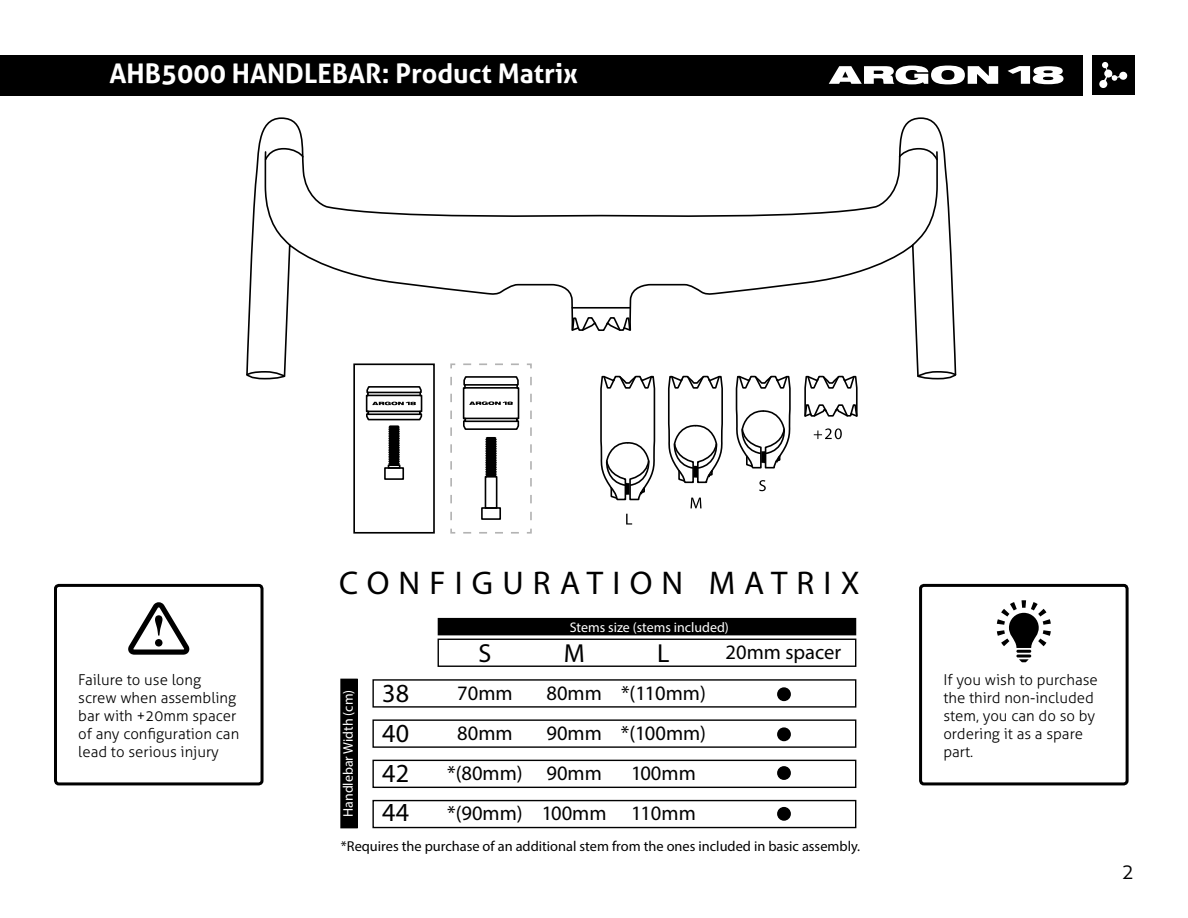
<style>
.page{position:relative;width:1188px;height:918px;background:#fff}
.page>*{position:absolute;margin:0;border:0;box-sizing:border-box;transform-origin:0 0}
.t1{font:33px "Myriad Pro";letter-spacing:.28em;color:#000}
.t2{font:700 27px "Aller";color:#fff}
.t3{font:26.1px/39.8px "Myriad Pro";color:#000;text-align:justify}
.t4{font:300 21px "Aller";color:#000}
.t5{font:20.55px/40px "Myriad Pro";color:#000}
.t6{font:300 15px/18px "Aller";color:#000}
.t7{font:14.4px "Myriad Pro";color:#000}
.t8{font:13.95px "Myriad Pro";color:#fff}
</style>
<div class="page">
<div style="left:0;top:55px;width:1082px;height:40px;background:#000"></div>
<svg style="left:829px;top:66px;width:169px;height:18px"></svg>
<svg style="left:1008px;top:66px;width:56px;height:18px"></svg>
<div style="left:1092px;top:55px;width:42px;height:40px;background:#000"></div>
<svg style="left:1099px;top:62px;width:29px;height:26px"></svg>
<div style="left:438px;top:618px;width:418px;height:17px;background:#000"></div>
<div style="left:341px;top:679px;width:16px;height:149px;background:#000"></div>
<div style="left:341px;top:679px;width:17px;height:149px;border:1px solid #000"></div>
<div style="left:372px;top:679px;width:484px;height:29px;border:1px solid #000"></div>
<div style="left:372px;top:719px;width:484px;height:29px;border:1px solid #000"></div>
<div style="left:438px;top:639px;width:418px;height:28px;border:1px solid #000"></div>
<div style="left:372px;top:760px;width:484px;height:28px;border:1px solid #000"></div>
<div style="left:372px;top:800px;width:484px;height:28px;border:1px solid #000"></div>
<div style="left:777px;top:687px;width:14px;height:14px;background:#000;border-radius:50%"></div>
<div style="left:777px;top:727px;width:14px;height:14px;background:#000;border-radius:50%"></div>
<div style="left:777px;top:766px;width:14px;height:14px;background:#000;border-radius:50%"></div>
<div style="left:777px;top:807px;width:14px;height:14px;background:#000;border-radius:50%"></div>
<div style="left:919px;top:584px;width:210px;height:201px;border:3px solid #000;border-radius:3px"></div>
<hr style="left:1016px;top:650px;width:15px;height:3px;background:#000">
<svg style="left:1016px;top:655px;width:15px;height:7px"></svg>
<svg style="left:997px;top:600px;width:54px;height:48px"></svg>
<svg style="left:246px;top:117px;width:711px;height:323px"></svg>
<svg style="left:605px;top:316px;width:27px;height:16px"></svg>
<hr style="left:572px;top:307px;width:58px;height:2px;background:#000">
<svg style="left:897px;top:147px;width:42px;height:100px"></svg>
<svg style="left:916px;top:370px;width:41px;height:8px"></svg>
<svg style="left:667px;top:375px;width:57px;height:109px"></svg>
<svg style="left:599px;top:375px;width:57px;height:126px"></svg>
<svg style="left:735px;top:375px;width:57px;height:94px"></svg>
<svg style="left:803px;top:375px;width:56px;height:44px"></svg>
<svg style="left:365px;top:385px;width:58px;height:80px"></svg>
<div style="left:388px;top:464px;width:12px;height:5px;border:2px solid #000"></div>
<div style="left:384px;top:467px;width:20px;height:13px;border:2px solid #000"></div>
<svg style="left:449px;top:363px;width:84px;height:171px"></svg>
<div style="left:353px;top:363px;width:82px;height:171px;border:2px solid #000"></div>
<svg style="left:626px;top:514px;width:6px;height:11px"></svg>
<svg style="left:691px;top:498px;width:11px;height:10px"></svg>
<svg style="left:759px;top:480px;width:7px;height:11px"></svg>
<svg style="left:814px;top:428px;width:28px;height:11px"></svg>
<div style="left:54px;top:584px;width:210px;height:201px;border:3px solid #000;border-radius:3px"></div>
<svg style="left:128px;top:602px;width:62px;height:53px"></svg>
<h2 class="t2" style="left:109px;top:57px;width:470px">AHB5000 HANDLEBAR: Product Matrix</h2>
<p class="t6" style="left:78px;top:671px;width:163px">Failure to use long screw when assembling bar with +20mm spacer of any configuration can lead to serious injury</p>
<h1 class="t1" style="left:339px;top:562px;width:522px">CONFIGURATION MATRIX</h1>
<p class="t8" style="left:570px;top:618px;width:161px">Stems size (stems included)</p>
<h3 class="t3" style="left:479px;top:633px;width:14px">S</h3>
<h3 class="t3" style="left:564px;top:633px;width:23px">M</h3>
<h3 class="t3" style="left:657px;top:633px;width:14px">L</h3>
<h3 class="t5" style="left:457px;top:673px;width:57px">70mm</h3>
<h3 class="t5" style="left:547px;top:673px;width:161px">80mm *(110mm)</h3>
<h3 class="t5" style="left:457px;top:713px;width:57px">80mm</h3>
<h3 class="t5" style="left:726px;top:632px;width:117px">20mm spacer</h3>
<h3 class="t3" style="left:382px;top:673px;width:28px">38<br>40<br>42<br>44</h3>
<p class="t8" style="left:339px;top:817px;width:129px;rotate:-90deg">Handlebar Width (cm)</p>
<h3 class="t5" style="left:447px;top:713px;width:261px;text-indent:99px">90mm *(100mm) *(80mm) 90mm</h3>
<h3 class="t5" style="left:631px;top:753px;width:66px">100mm</h3>
<h3 class="t5" style="left:447px;top:793px;width:77px">*(90mm)</h3>
<p class="t7" style="left:341px;top:837px;width:521px">*Requires the purchase of an additional stem from the ones included in basic assembly.</p>
<h3 class="t5" style="left:542px;top:793px;width:155px">100mm 110mm</h3>
<p class="t6" style="left:943px;top:671px;width:156px">If you wish to purchase the third non-included stem, you can do so by ordering it as a spare part.</p>
<h3 class="t4" style="left:1122px;top:859px;width:14px">2</h3>
</div>
